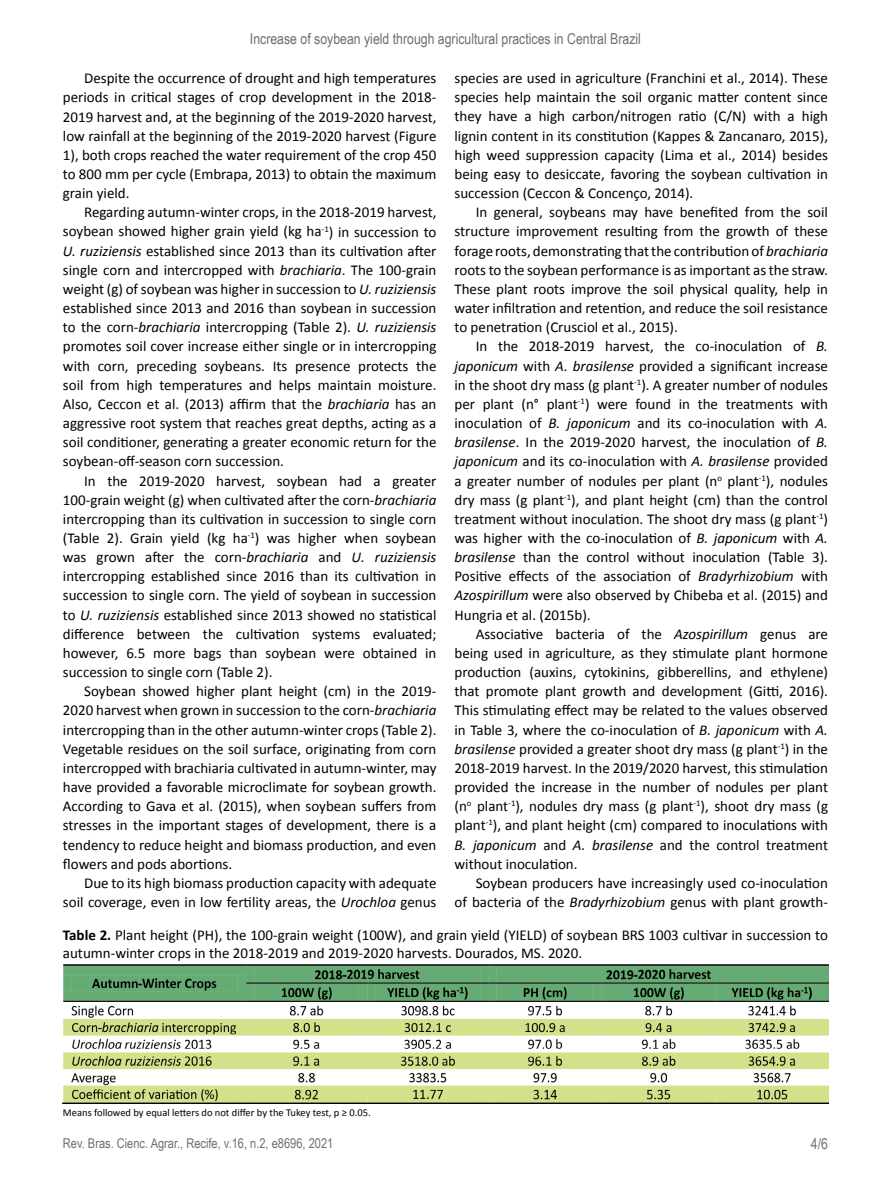
<style>
.page{position:relative;width:891px;height:1188px;background:#fff}
.page>*{position:absolute;margin:0;border:0;box-sizing:border-box;transform-origin:0 0}
.t1{font:15px/19.2px "Calibri";color:#000;text-align:justify}
.t2{font:15px "Arial Narrow";color:#706f6f}
.t3{font:13.5px "Arial Narrow";color:#706f6f}
.t4{font:10.5px "Calibri";color:#000}
.s1{font-style:italic}
.s2{font-weight:700}
</style>
<div class="page">
<img style="left:63px;top:965px;width:765px;height:139px">
<p class="t2" style="left:250px;top:28px;width:393px">Increase of soybean yield through agricultural practices in Central Brazil</p>
<p class="t1" style="left:63px;top:69px;width:375px;text-indent:21px">Despite the occurrence of drought and high temperatures periods in critical stages of crop development in the 2018- 2019 harvest and, at the beginning of the 2019-2020 harvest, low rainfall at the beginning of the 2019-2020 harvest (Figure 1), both crops reached the water requirement of the crop 450 to 800 mm per cycle (Embrapa, 2013) to obtain the maximum grain yield.</p>
<p class="t1" style="left:63px;top:203px;width:375px;text-indent:21px">Regarding autumn-winter crops, in the 2018-2019 harvest, soybean showed higher grain yield (kg ha<sup>-1</sup>) in succession to <span class="s1">U. ruziziensis</span> established since 2013 than its cultivation after single corn and intercropped with <span class="s1">brachiaria</span>. The 100-grain weight (g) of soybean was higher in succession to <span class="s1">U. ruziziensis </span>established since 2013 and 2016 than soybean in succession to the corn-<span class="s1">brachiaria</span> intercropping (Table 2). <span class="s1">U. ruziziensis </span>promotes soil cover increase either single or in intercropping with corn, preceding soybeans. Its presence protects the soil from high temperatures and helps maintain moisture.<br>Also, Ceccon et al. (2013) affirm that the <span class="s1">brachiaria</span> has an aggressive root system that reaches great depths, acting as a soil conditioner, generating a greater economic return for the soybean-off-season corn succession.</p>
<p class="t1" style="left:63px;top:471px;width:375px;text-indent:21px">In the 2019-2020 harvest, soybean had a greater 100-grain weight (g) when cultivated after the corn-<span class="s1">brachiaria </span>intercropping than its cultivation in succession to single corn (Table 2). Grain yield (kg ha<sup>-1</sup>) was higher when soybean was grown after the corn-<span class="s1">brachiaria</span> and <span class="s1">U. ruziziensis </span>intercropping established since 2016 than its cultivation in succession to single corn. The yield of soybean in succession to <span class="s1">U. ruziziensis</span> established since 2013 showed no statistical difference between the cultivation systems evaluated; however, 6.5 more bags than soybean were obtained in succession to single corn (Table 2).</p>
<p class="t1" style="left:63px;top:682px;width:375px;text-indent:21px">Soybean showed higher plant height (cm) in the 2019- 2020 harvest when grown in succession to the corn-<span class="s1">brachiaria </span>intercropping than in the other autumn-winter crops (Table 2).<br>Vegetable residues on the soil surface, originating from corn intercropped with brachiaria cultivated in autumn-winter, may have provided a favorable microclimate for soybean growth.<br>According to Gava et al. (2015), when soybean suffers from stresses in the important stages of development, there is a tendency to reduce height and biomass production, and even flowers and pods abortions.</p>
<p class="t1" style="left:63px;top:873px;width:375px;text-align:right">Due to its high biomass production capacity with adequate soil coverage, even in low fertility areas, the <span class="s1">Urochloa</span> genus</p>
<p class="t1" style="left:455px;top:69px;width:375px">species are used in agriculture (Franchini et al., 2014). These species help maintain the soil organic matter content since they have a high carbon/nitrogen ratio (C/N) with a high lignin content in its constitution (Kappes &amp; Zancanaro, 2015), high weed suppression capacity (Lima et al., 2014) besides being easy to desiccate, favoring the soybean cultivation in succession (Ceccon &amp; Concenço, 2014).</p>
<p class="t1" style="left:454px;top:203px;width:375px;text-indent:21px">In general, soybeans may have benefited from the soil structure improvement resulting from the growth of these forage roots, demonstrating that the contribution of <span class="s1">brachiaria </span>roots to the soybean performance is as important as the straw.<br>These plant roots improve the soil physical quality, help in water infiltration and retention, and reduce the soil resistance to penetration (Crusciol et al., 2015).</p>
<p class="t1" style="left:454px;top:337px;width:375px;text-indent:21px">In the 2018-2019 harvest, the co-inoculation of <span class="s1">B. japonicum</span> with <span class="s1">A. brasilense</span> provided a significant increase in the shoot dry mass (g plant<sup>-1</sup>). A greater number of nodules per plant (n° plant<sup>-1</sup>) were found in the treatments with inoculation of <span class="s1">B. japonicum</span> and its co-inoculation with <span class="s1">A. brasilense</span>. In the 2019-2020 harvest, the inoculation of <span class="s1">B. japonicum</span> and its co-inoculation with <span class="s1">A. brasilense</span> provided a greater number of nodules per plant (n<sup>o</sup> plant<sup>-1</sup>), nodules dry mass (g plant<sup>-1</sup>), and plant height (cm) than the control treatment without inoculation. The shoot dry mass (g plant<sup>-1</sup>) was higher with the co-inoculation of <span class="s1">B. japonicum</span> with <span class="s1">A. brasilense</span> than the control without inoculation (Table 3).<br>Positive effects of the association of <span class="s1">Bradyrhizobium</span> with <span class="s1">Azospirillum</span> were also observed by Chibeba et al. (2015) and Hungria et al. (2015b).</p>
<p class="t1" style="left:454px;top:624px;width:375px;text-indent:21px">Associative bacteria of the <span class="s1">Azospirillum</span> genus are being used in agriculture, as they stimulate plant hormone production (auxins, cytokinins, gibberellins, and ethylene) that promote plant growth and development (Gitti, 2016).<br>This stimulating effect may be related to the values observed in Table 3, where the co-inoculation of <span class="s1">B. japonicum</span> with <span class="s1">A. brasilense</span> provided a greater shoot dry mass (g plant<sup>-1</sup>) in the 2018-2019 harvest. In the 2019/2020 harvest, this stimulation provided the increase in the number of nodules per plant (n<sup>o</sup> plant<sup>-1</sup>), nodules dry mass (g plant<sup>-1</sup>), shoot dry mass (g plant<sup>-1</sup>), and plant height (cm) compared to inoculations with <span class="s1">B. japonicum</span> and <span class="s1">A. brasilense</span> and the control treatment without inoculation.</p>
<p class="t1" style="left:455px;top:873px;width:375px;text-align:right">Soybean producers have increasingly used co-inoculation<br>of bacteria of the <span class="s1">Bradyrhizobium</span> genus with plant growth-</p>
<p class="t1" style="left:63px;top:925px;width:767px;line-height:18.8px"><span class="s2">Table 2.</span> Plant height (PH), the 100-grain weight (100W), and grain yield (YIELD) of soybean BRS 1003 cultivar in succession to autumn-winter crops in the 2018-2019 and 2019-2020 harvests. Dourados, MS. 2020.</p>
<p class="t4" style="left:63px;top:1106px;width:309px">Means followed by equal letters do not differ by the Tukey test, p ≥ 0.05.</p>
<p class="t3" style="left:63px;top:1134px;width:272px">Rev. Bras. Cienc. Agrar., Recife, v.16, n.2, e8696, 2021</p>
<p class="t2" style="left:811px;top:1133px;width:19px">4/6</p>
</div>
